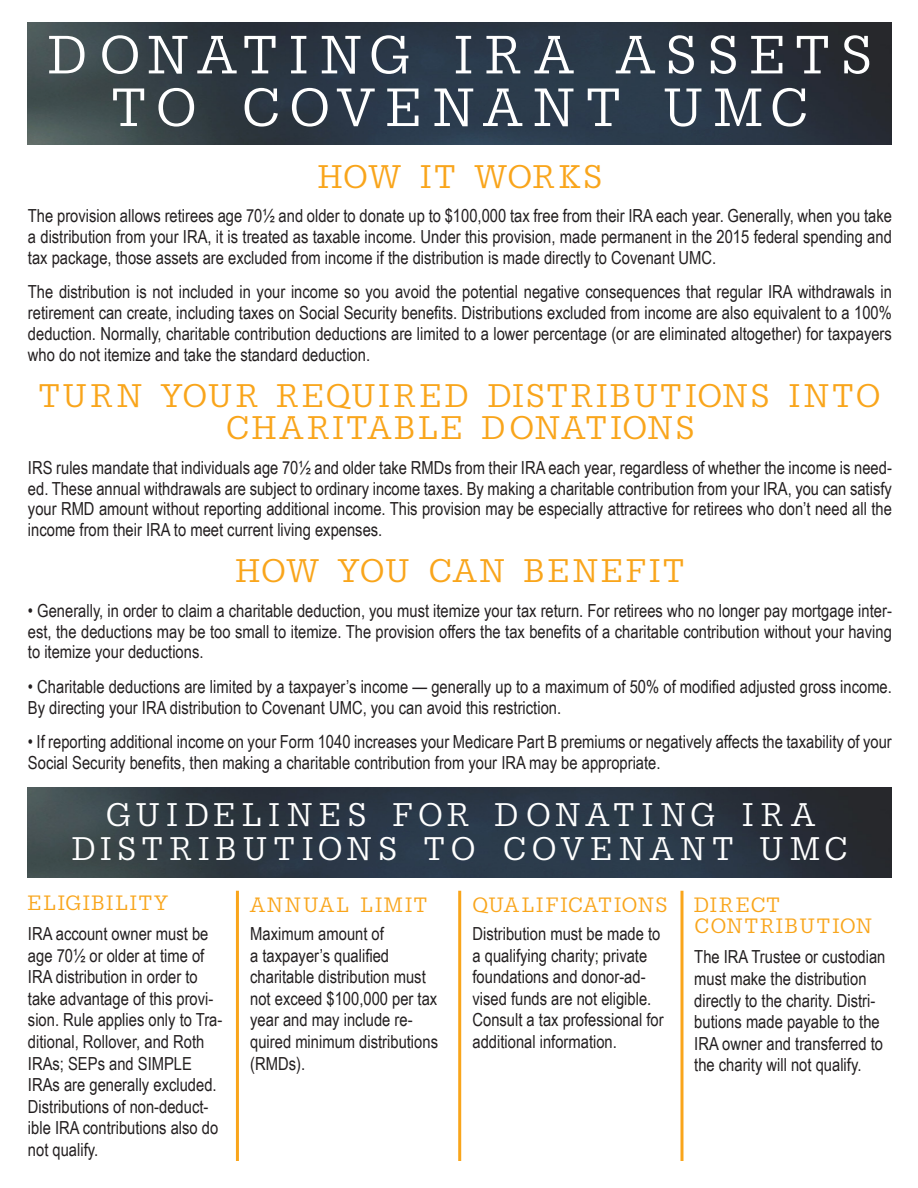
<style>
.page{position:relative;width:918px;height:1188px;background:#fff}
.page>*{position:absolute;margin:0;border:0;box-sizing:border-box;transform-origin:0 0}
.t1{font:53.85px/52.7px "Slab Tall X";letter-spacing:.2em;color:#fff;text-align:center;scale:1.11 1}
.t2{font:32.7px/32.5px "Slab Tall X";letter-spacing:.1em;color:#f9a51b;text-align:center;scale:1.11 1}
.t3{font:32.7px/33.3px "Slab Tall X";letter-spacing:.2em;color:#fff;text-align:center;scale:1.11 1}
.t4{font:32.7px "Slab Tall X";letter-spacing:.02em;color:#f9a51b;scale:1.11 1}
.t5{font:20.7px/21.3px "Slab Tall X";letter-spacing:.1em;color:#f9a51b;scale:1.11 1}
.t6{font:20.7px "Slab Tall X";letter-spacing:.035em;color:#f9a51b;scale:1.11 1}
.t7{font:18px/21.6px "Arial Narrow";color:#231f20}
</style>
<div class="page">
<img style="left:28px;top:787px;width:864px;height:91px">
<img style="left:28px;top:22px;width:864px;height:122px">
<hr style="left:236px;top:891px;width:3px;height:270px;background:#f9a51b">
<hr style="left:458px;top:891px;width:3px;height:270px;background:#f9a51b">
<hr style="left:680px;top:891px;width:3px;height:270px;background:#f9a51b">
<p class="t1" style="left:48px;top:28px;width:743px">DONATING IRA ASSETS<br>TO COVENANT UMC</p>
<p class="t4" style="left:318px;top:157px;width:258px">HOW IT WORKS</p>
<p class="t7" style="left:28px;top:205px;width:866px;line-height:20.9px;text-align:justify">The provision allows retirees age 70½ and older to donate up to $100,000 tax free from their IRA each year. Generally, when you take a distribution from your IRA, it is treated as taxable income. Under this provision, made permanent in the 2015 federal spending and tax package, those assets are excluded from income if the distribution is made directly to Covenant UMC.</p>
<p class="t7" style="left:28px;top:281px;width:866px;line-height:20.9px;text-align:justify">The distribution is not included in your income so you avoid the potential negative consequences that regular IRA withdrawals in retirement can create, including taxes on Social Security benefits. Distributions excluded from income are also equivalent to a 100% deduction. Normally, charitable contribution deductions are limited to a lower percentage (or are eliminated altogether) for taxpayers who do not itemize and take the standard deduction.</p>
<p class="t2" style="left:39px;top:379px;width:760px">TURN YOUR REQUIRED DISTRIBUTIONS INTO<br>CHARITABLE DONATIONS</p>
<p class="t7" style="left:28px;top:456px;width:866px;line-height:20.9px;text-align:justify">IRS rules mandate that individuals age 70½ and older take RMDs from their IRA each year, regardless of whether the income is need&shy;ed. These annual withdrawals are subject to ordinary income taxes. By making a charitable contribution from your IRA, you can satisfy your RMD amount without reporting additional income. This provision may be especially attractive for retirees who don’t need all the income from their IRA to meet current living expenses.</p>
<p class="t2" style="left:236px;top:554px;width:406px">HOW YOU CAN BENEFIT</p>
<p class="t7" style="left:28px;top:599px;width:866px;line-height:20.9px;text-align:justify">• Generally, in order to claim a charitable deduction, you must itemize your tax return. For retirees who no longer pay mortgage inter&shy;est, the deductions may be too small to itemize. The provision offers the tax benefits of a charitable contribution without your having to itemize your deductions.</p>
<p class="t7" style="left:28px;top:675px;width:865px;line-height:20.9px">• Charitable deductions are limited by a taxpayer’s income — generally up to a maximum of 50% of modified adjusted gross income.<br>By directing your IRA distribution to Covenant UMC, you can avoid this restriction.</p>
<p class="t7" style="left:28px;top:731px;width:865px;line-height:20.9px">• If reporting additional income on your Form 1040 increases your Medicare Part B premiums or negatively affects the taxability of your<br>Social Security benefits, then making a charitable contribution from your IRA may be appropriate.</p>
<p class="t3" style="left:72px;top:798px;width:700px">GUIDELINES FOR DONATING IRA<br>DISTRIBUTIONS TO COVENANT UMC</p>
<p class="t5" style="left:28px;top:892px;width:127px">ELIGIBILITY</p>
<p class="t7" style="left:28px;top:922px;width:196px">IRA account owner must be age 70½ or older at time of<br>IRA distribution in order to take advantage of this provi&shy;sion. Rule applies only to Tra&shy;ditional, Rollover, and Roth<br>IRAs; SEPs and SIMPLE<br>IRAs are generally excluded.<br>Distributions of non-deduct&shy;ible IRA contributions also do not qualify.</p>
<p class="t6" style="left:473px;top:892px;width:177px">QUALIFICATIONS</p>
<p class="t7" style="left:473px;top:922px;width:193px">Distribution must be made to a qualifying charity; private foundations and donor-ad&shy;vised funds are not eligible.<br>Consult a tax professional for additional information.</p>
<p class="t5" style="left:694px;top:894px;width:161px">DIRECT<br>CONTRIBUTION</p>
<p class="t7" style="left:694px;top:946px;width:193px">The IRA Trustee or custodian must make the distribution directly to the charity. Distri&shy;butions made payable to the<br>IRA owner and transferred to the charity will not qualify.</p>
<p class="t5" style="left:250px;top:894px;width:161px">ANNUAL LIMIT</p>
<p class="t7" style="left:250px;top:922px;width:189px">Maximum amount of<br>a taxpayer’s qualified charitable distribution must not exceed $100,000 per tax year and may include re&shy;quired minimum distributions (RMDs).</p>
</div>
